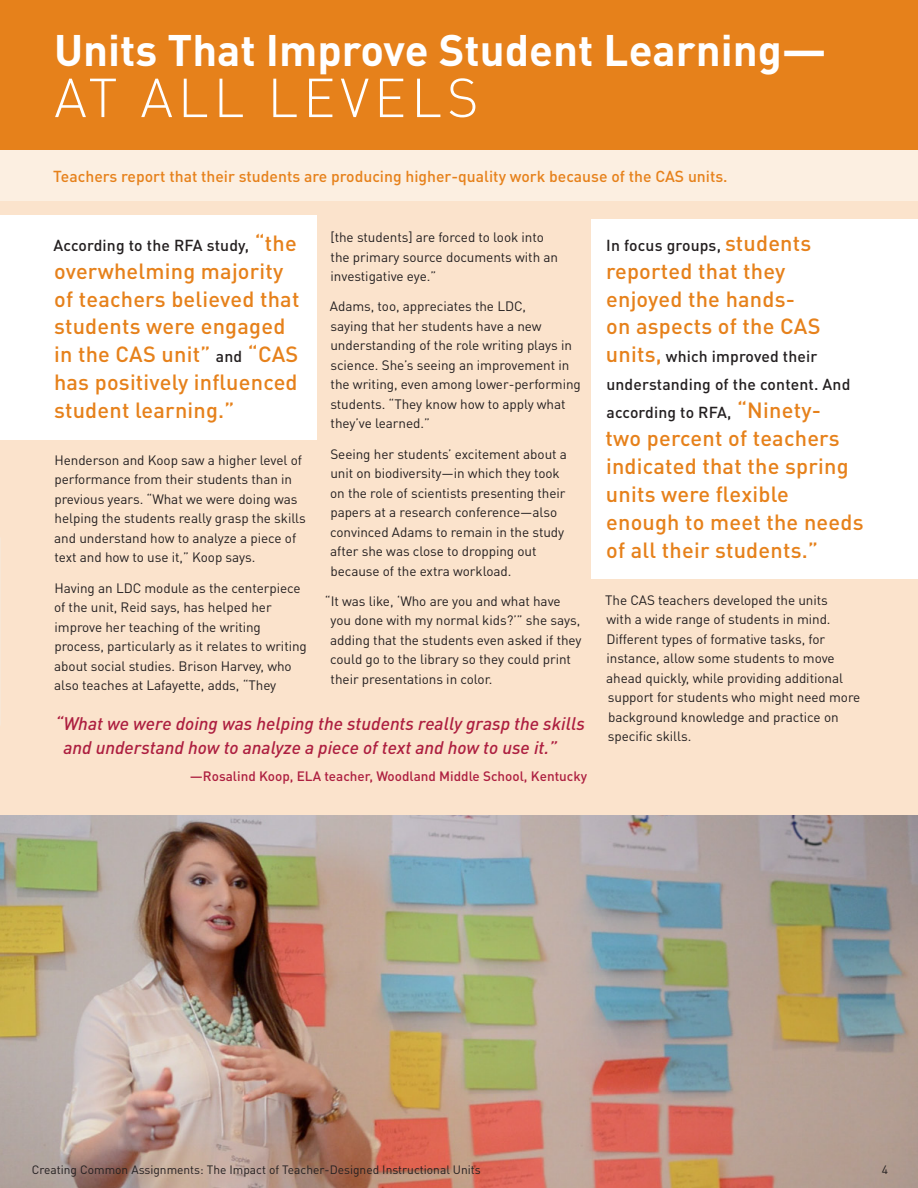
<style>
.page{position:relative;width:918px;height:1188px;background:#fff}
.page>*{position:absolute;margin:0;border:0;box-sizing:border-box;transform-origin:0 0}
.t1{font:300 54px "DINOT";letter-spacing:.09em;color:#fff}
.t2{font:700 43.65px "DINOT";color:#fff}
.body{font:500 21.75px/28px "DINOT";letter-spacing:.01em;color:#e6811b}
.intro_text{font:italic 500 18px/24px "DINOT";color:#ad1f40}
.body-2{font:500 15.75px/27.9px "DINOT";letter-spacing:.01em;color:#231f20}
.intro_text-2{font:500 15.75px "DINOT";color:#e6811b}
.body-3{font:13.5px/19.5px "DINOT";letter-spacing:-.005em;color:#231f20}
.intro_text-3{font:500 13.5px "DINOT";color:#ad1f40}
.t3{font:12px "DINOT";color:#231f20}
.s1{font-size:21.75px;color:#e6811b}
.s2{font-size:15.75px;color:#231f20}
</style>
<div class="page">
<div style="left:0;top:147px;width:918px;height:63px;background:#fcefe1"></div>
<div style="left:0;top:0;width:918px;height:150px;background:#e6811b"></div>
<div style="left:0;top:202px;width:918px;height:986px;background:#fbe3cc"></div>
<div style="left:0;top:215px;width:317px;height:225px;background:#fff"></div>
<div style="left:591px;top:219px;width:327px;height:359px;background:#fff"></div>
<img style="left:0;top:815px;width:918px;height:373px">
<p class="t2" style="left:54px;top:21px;width:774px">Units That Improve Student Learning—</p>
<p class="t1" style="left:54px;top:61px;width:426px">AT ALL LEVELS</p>
<p class="intro_text-2" style="left:53px;top:166px;width:676px">Teachers report that their students are producing higher-quality work because of the CAS units.</p>
<p class="body-2" style="left:54px;top:230px;width:245px">According to the RFA study, <span class="s1">“the</span></p>
<p class="body" style="left:54px;top:256px;width:247px">overwhelming majority of teachers believed that students were engaged in the CAS unit” <span class="s2">and</span> “CAS has positively influenced student learning.”</p>
<p class="body-3" style="left:54px;top:450px;width:253px">Henderson and Koop saw a higher level of performance from their students than in previous years. “What we were doing was helping the students really grasp the skills and understand how to analyze a piece of text and how to use it,” Koop says.</p>
<p class="body-3" style="left:54px;top:578px;width:254px">Having an LDC module as the centerpiece of the unit, Reid says, has helped her improve her teaching of the writing process, particularly as it relates to writing about social studies. Brison Harvey, who also teaches at Lafayette, adds, “They</p>
<p class="body-3" style="left:331px;top:227px;width:229px">[the students] are forced to look into the primary source documents with an investigative eye.”</p>
<p class="body-3" style="left:330px;top:296px;width:253px">Adams, too, appreciates the LDC,<br>saying that her students have a new understanding of the role writing plays in science. She’s seeing an improvement in the writing, even among lower-performing students. “They know how to apply what they’ve learned.”</p>
<p class="body-3" style="left:330px;top:444px;width:238px">Seeing her students’ excitement about a unit on biodiversity—in which they took on the role of scientists presenting their papers at a research conference—also convinced Adams to remain in the study after she was close to dropping out because of the extra workload.</p>
<p class="body-3" style="left:330px;top:591px;width:253px;text-indent:-5px">“It was like, ‘Who are you and what have you done with my normal kids?’” she says, adding that the students even asked if they could go to the library so they could print their presentations in color.</p>
<p class="intro_text" style="left:63px;top:711px;width:523px;text-indent:-8px">“What we were doing was helping the students really grasp the skills and understand how to analyze a piece of text and how to use it.”</p>
<p class="intro_text-3" style="left:190px;top:767px;width:399px">—Rosalind Koop, ELA teacher, Woodland Middle School, Kentucky</p>
<p class="body-2" style="left:606px;top:230px;width:207px">In focus groups, <span class="s1">students</span></p>
<p class="body" style="left:606px;top:256px;width:216px">reported that they enjoyed the hands&shy;on aspects of the CAS</p>
<p class="body-2" style="left:606px;top:342px;width:246px"><span class="s1">units,</span> which improved their understanding of the content. And according to RFA, <span class="s1">“Ninety-</span></p>
<p class="body" style="left:606px;top:424px;width:259px">two percent of teachers indicated that the spring units were flexible enough to meet the needs of all their students.”</p>
<p class="body-3" style="left:605px;top:590px;width:257px">The CAS teachers developed the units<br>with a wide range of students in mind.<br>Different types of formative tasks, for instance, allow some students to move ahead quickly, while providing additional support for students who might need more background knowledge and practice on specific skills.</p>
<p class="t3" style="left:32px;top:1161px;width:450px">Creating Common Assignments: The Impact of Teacher-Designed Instructional Units</p>
<p class="t3" style="left:882px;top:1161px;width:8px">4</p>
</div>
